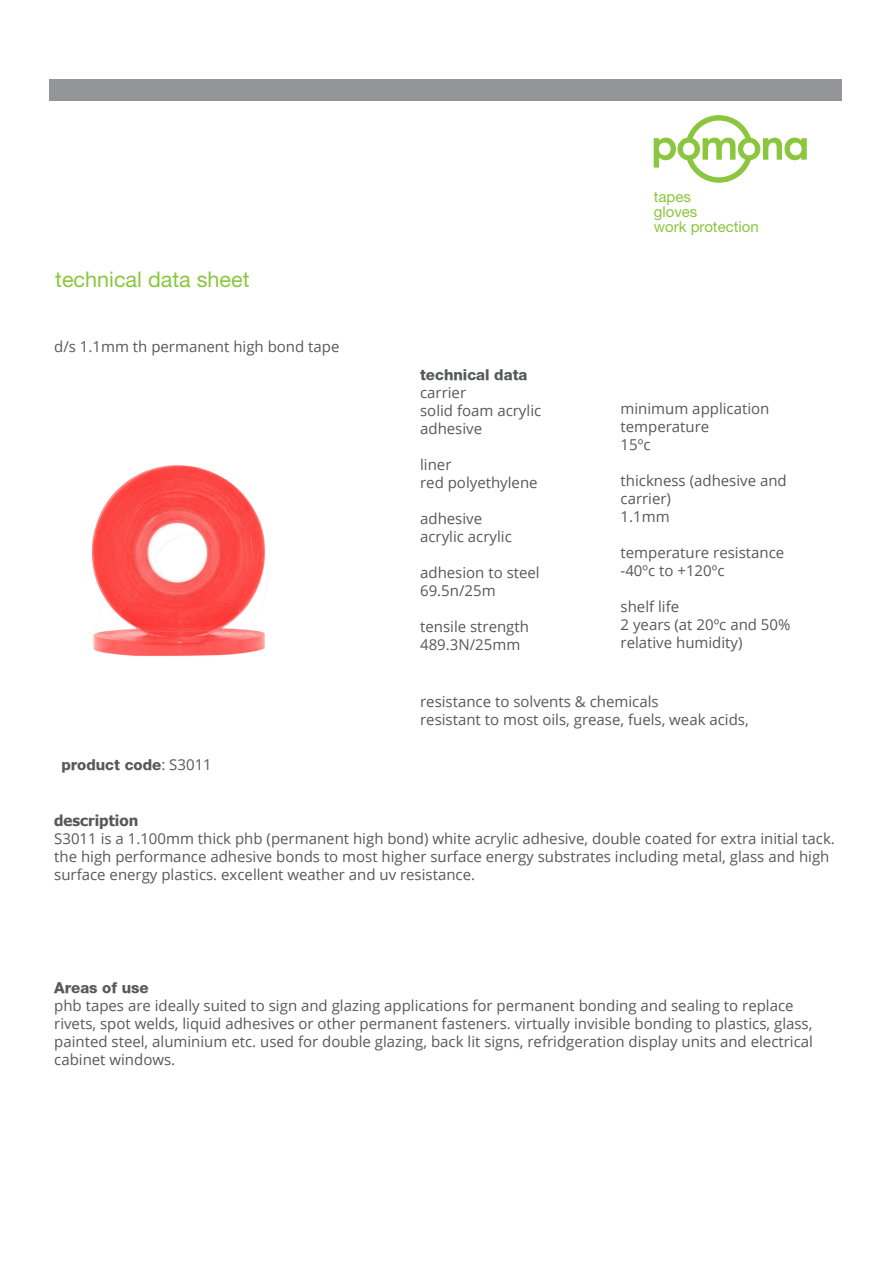
<style>
.page{position:relative;width:893px;height:1263px;background:#fff}
.page>*{position:absolute;margin:0;border:0;box-sizing:border-box;transform-origin:0 0}
.t1{font:21.6px "Helvetica Neue";color:#8bc63e}
.Default{font:15px/18px "Open Sans";color:#57585a}
.Default-2{font:800 15px "Helvetica Neue";color:#57585a}
.t2{font:15px "Helvetica Neue";color:#8bc63e}
.t3{font:700 15px "Tahoma";color:#57585a}
.s1{font-family:"Open Sans";font-weight:400}
</style>
<div class="page">
<div style="left:50px;top:80px;width:792px;height:21px;background:#939598"></div>
<svg style="left:654px;top:115px;width:153px;height:68px"></svg>
<img style="left:91px;top:465px;width:175px;height:191px">
<p class="t1" style="left:55px;top:266px;width:196px">technical data sheet</p>
<p class="Default" style="left:54px;top:337px;width:287px">d/s 1.1mm th permanent high bond tape</p>
<p class="Default-2" style="left:61px;top:756px;width:152px">product code<span class="s1">: S3011</span></p>
<p class="Default-2" style="left:420px;top:366px;width:109px">technical data</p>
<p class="Default" style="left:420px;top:383px;width:48px">carrier</p>
<p class="Default" style="left:420px;top:401px;width:123px">solid foam acrylic adhesive</p>
<p class="Default" style="left:420px;top:455px;width:33px">liner</p>
<p class="Default" style="left:420px;top:473px;width:119px">red polyethylene</p>
<p class="Default" style="left:420px;top:509px;width:64px">adhesive</p>
<p class="Default" style="left:420px;top:527px;width:93px">acrylic acrylic</p>
<p class="Default" style="left:420px;top:563px;width:121px">adhesion to steel</p>
<p class="Default" style="left:420px;top:581px;width:77px">69.5n/25m</p>
<p class="Default" style="left:420px;top:617px;width:110px">tensile strength</p>
<p class="Default" style="left:420px;top:635px;width:102px">489.3N/25mm</p>
<p class="t2" style="left:654px;top:188px;width:39px">tapes</p>
<p class="t2" style="left:654px;top:203px;width:45px">gloves</p>
<p class="t2" style="left:654px;top:218px;width:106px">work protection</p>
<p class="Default" style="left:621px;top:399px;width:150px">minimum application temperature</p>
<p class="Default" style="left:621px;top:435px;width:31px">15ºc</p>
<p class="Default" style="left:621px;top:471px;width:168px">thickness (adhesive and carrier)</p>
<p class="Default" style="left:621px;top:507px;width:51px">1.1mm</p>
<p class="Default" style="left:621px;top:543px;width:165px">temperature resistance -40ºc to +120ºc</p>
<p class="Default" style="left:621px;top:597px;width:60px">shelf life</p>
<p class="Default" style="left:621px;top:615px;width:171px">2 years (at 20ºc and 50% relative humidity)</p>
<p class="Default" style="left:420px;top:692px;width:240px">resistance to solvents &amp; chemicals</p>
<p class="Default" style="left:420px;top:710px;width:330px">resistant to most oils, grease, fuels, weak acids,</p>
<p class="t3" style="left:54px;top:810px;width:86px">description</p>
<p class="Default" style="left:54px;top:829px;width:782px">S3011 is a 1.100mm thick phb (permanent high bond) white acrylic adhesive, double coated for extra initial tack. the high performance adhesive bonds to most higher surface energy substrates including metal, glass and high surface energy plastics. excellent weather and uv resistance.</p>
<p class="Default-2" style="left:54px;top:979px;width:96px">Areas of use</p>
<p class="Default" style="left:54px;top:996px;width:760px">phb tapes are ideally suited to sign and glazing applications for permanent bonding and sealing to replace rivets, spot welds, liquid adhesives or other permanent fasteners. virtually invisible bonding to plastics, glass, painted steel, aluminium etc. used for double glazing, back lit signs, refridgeration display units and electrical cabinet windows.</p>
</div>
